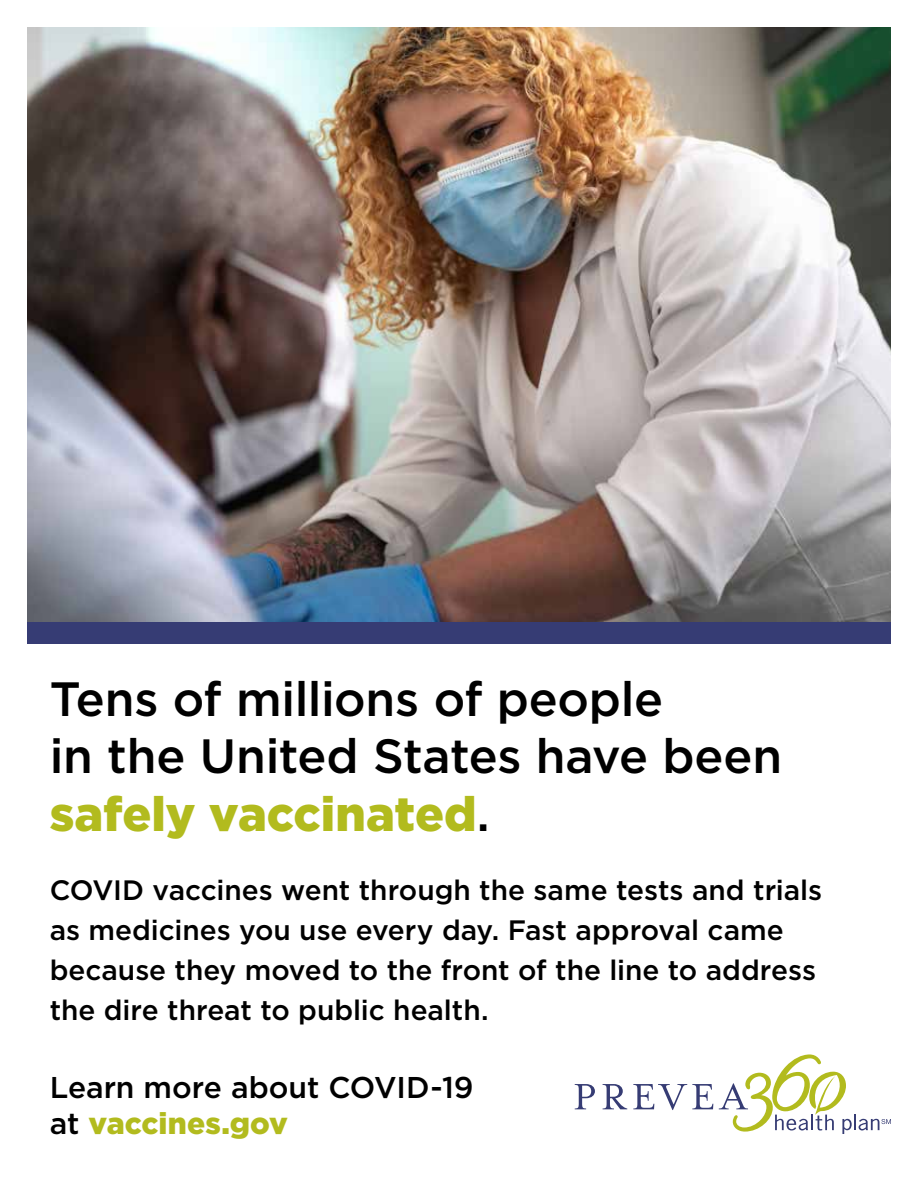
<style>
.page{position:relative;width:918px;height:1188px;background:#fff}
.page>*{position:absolute;margin:0;border:0;box-sizing:border-box;transform-origin:0 0}
.t1{font:500 48.15px/57.8px "Gotham";letter-spacing:-.005em;color:#000}
.t2{font:500 30px/36px "Gotham";color:#000}
.t3{font:500 28.05px/40px "Gotham";color:#000}
.s1{font-weight:900;color:#b2bb1e}
</style>
<div class="page">
<img style="left:27px;top:27px;width:864px;height:595px">
<div style="left:27px;top:622px;width:864px;height:22px;background:#363c74"></div>
<svg style="left:575px;top:1084px;width:20px;height:25px"></svg>
<svg style="left:603px;top:1084px;width:24px;height:25px"></svg>
<svg style="left:633px;top:1084px;width:80px;height:26px"></svg>
<svg style="left:719px;top:1054px;width:172px;height:80px"></svg>
<h1 class="t1" style="left:50px;top:669px;width:734px">Tens of millions of people<br>in the United States have been <span class="s1">safely vaccinated</span>.</h1>
<p class="t3" style="left:50px;top:870px;width:774px">COVID vaccines went through the same tests and trials as medicines you use every day. Fast approval came because they moved to the front of the line to address the dire threat to public health.</p>
<p class="t2" style="left:50px;top:1069px;width:425px">Learn more about COVID-19 at <span class="s1">vaccines.gov</span></p>
</div>
